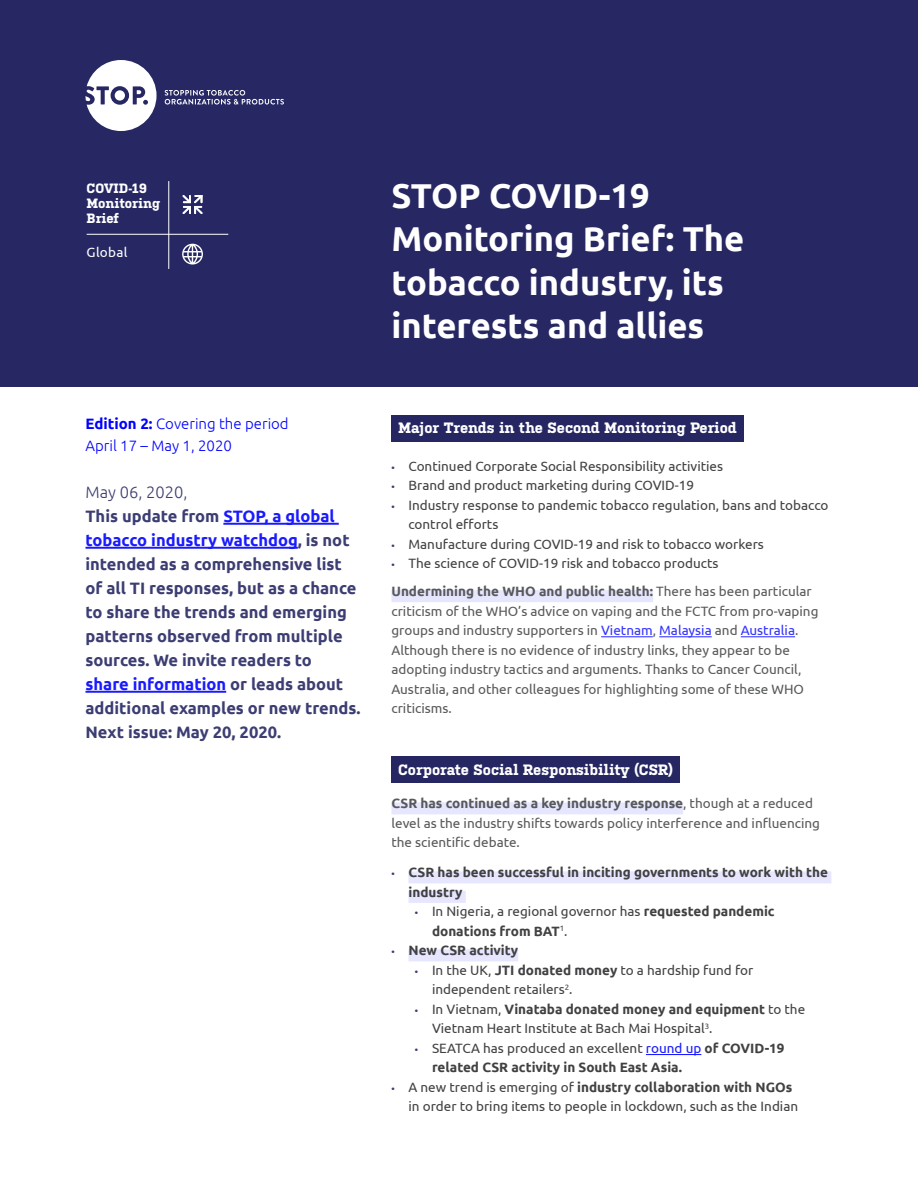
<style>
.page{position:relative;width:918px;height:1188px;background:#fff}
.page>*{position:absolute;margin:0;border:0;box-sizing:border-box;transform-origin:0 0}
.t1{font:700 34.5px/43.5px "Ubuntu";color:#fff}
.t2{font:700 16.5px/24px "Ubuntu";color:#3c3d72}
.t3{font:700 15px "Kulturista";color:#fff}
.t4{font:300 15px/22.5px "Ubuntu";color:#00f}
.t5{font:13.5px/19.5px "Ubuntu";color:#414042}
.t6{font:13.5px/19.5px "Ubuntu";color:#58595b}
.t7{font:700 13.5px/19.5px "Ubuntu";color:#414042}
.t8{font:700 13.5px/15px "Kulturista";color:#fff}
.t9{font:13.5px "Ubuntu";letter-spacing:.02em;color:#fff}
.s1{font-weight:700}
.s2{font-weight:300}
.s3{color:#1a1aff}
.s4{font-weight:700;font-size:9px;color:#3c3d72}
.s5{font-weight:700;color:#58595b}
.s6{color:#58595b}
.s7{color:#33f}
.s8{font-size:9px;color:#3c3d72}
.s9{font-weight:400}
.s10{font-weight:400;color:#1a1aff}
</style>
<div class="page">
<hr style="left:223px;top:523px;width:116px;height:2px;background:#1a1aff">
<hr style="left:86px;top:547px;width:212px;height:2px;background:#1a1aff">
<hr style="left:86px;top:691px;width:140px;height:2px;background:#1a1aff">
<div style="left:392px;top:415px;width:352px;height:27px;background:#262762"></div>
<div style="left:392px;top:590px;width:261px;height:12px;background:#e6e6ff"></div>
<hr style="left:601px;top:636px;width:52px;height:1px;background:#33f">
<hr style="left:659px;top:636px;width:53px;height:1px;background:#33f">
<hr style="left:741px;top:636px;width:54px;height:1px;background:#33f">
<div style="left:392px;top:756px;width:288px;height:27px;background:#262762"></div>
<div style="left:392px;top:802px;width:291px;height:12px;background:#e6e6ff"></div>
<div style="left:409px;top:871px;width:422px;height:12px;background:#e6e6ff"></div>
<div style="left:409px;top:891px;width:57px;height:12px;background:#e6e6ff"></div>
<div style="left:409px;top:949px;width:109px;height:12px;background:#e6e6ff"></div>
<hr style="left:646px;top:1054px;width:55px;height:1px;background:#1a1aff">
<div style="left:0;top:0;width:918px;height:387px;background:#272863"></div>
<svg style="left:165px;top:90px;width:119px;height:15px"></svg>
<svg style="left:86px;top:60px;width:71px;height:71px"></svg>
<div style="left:115px;top:90px;width:10px;height:11px;background:#fff;border-radius:50%"></div>
<hr style="left:169px;top:181px;width:1px;height:88px;background:#fff">
<hr style="left:87px;top:234px;width:141px;height:1px;background:#fff">
<svg style="left:183px;top:195px;width:20px;height:19px"></svg>
<svg style="left:182px;top:244px;width:21px;height:21px"></svg>
<p class="t8" style="left:87px;top:181px;width:75px">COVID-19<br>Monitoring<br>Brief</p>
<p class="t9" style="left:87px;top:244px;width:42px">Global</p>
<p class="t4" style="left:86px;top:412px;width:205px"><span class="s1">Edition 2:</span> Covering the period<br>April 17 – May 1, 2020</p>
<p class="t2" style="left:86px;top:480px;width:277px"><span class="s2">May 06, 2020,<br></span>This update from <span class="s3">STOP, a global tobacco industry watchdog</span>, is not intended as a comprehensive list of all TI responses, but as a chance to share the trends and emerging patterns observed from multiple sources. We invite readers to<br><span class="s3">share information</span> or leads about additional examples or new trends.<br>Next issue: May 20, 2020.</p>
<h1 class="t1" style="left:392px;top:173px;width:354px">STOP COVID-19<br>Monitoring Brief: The tobacco industry, its interests and allies</h1>
<p class="t3" style="left:398px;top:420px;width:340px">Major Trends in the Second Monitoring Period</p>
<p class="t5" style="left:392px;top:456px;width:333px"><span class="s4">•</span> Continued Corporate Social Responsibility activities</p>
<p class="t5" style="left:392px;top:475px;width:304px"><span class="s4">•</span> Brand and product marketing during COVID-19</p>
<p class="t5" style="left:409px;top:495px;width:421px;text-indent:-17px"><span class="s4">•</span> Industry response to pandemic tobacco regulation, bans and tobacco control efforts</p>
<p class="t5" style="left:392px;top:534px;width:374px"><span class="s4">•</span> Manufacture during COVID-19 and risk to tobacco workers</p>
<p class="t5" style="left:391px;top:549px;width:422px;line-height:27.8px"><span class="s4">•</span> The science of COVID-19 risk and tobacco products<br><span class="s5">Undermining the WHO and public health:</span> <span class="s6">There has been particular</span></p>
<p class="t6" style="left:391px;top:601px;width:428px">criticism of the WHO’s advice on vaping and the FCTC from pro-vaping groups and industry supporters in <span class="s7">Vietnam</span>, <span class="s7">Malaysia</span> and <span class="s7">Australia</span>.<br>Although there is no evidence of industry links, they appear to be adopting industry tactics and arguments. Thanks to Cancer Council, Australia, and other colleagues for highlighting some of these WHO criticisms.</p>
<p class="t3" style="left:398px;top:761px;width:276px">Corporate Social Responsibility (CSR)</p>
<p class="t6" style="left:392px;top:793px;width:430px"><span class="s1">CSR has continued as a key industry response</span>, though at a reduced level as the industry shifts towards policy interference and influencing the scientific debate.</p>
<p class="t7" style="left:409px;top:863px;width:421px;text-indent:-17px"><span class="s8">•</span> CSR has been successful in inciting governments to work with the industry</p>
<p class="t7" style="left:432px;top:902px;width:344px;text-indent:-17px"><span class="s8">•</span> <span class="s9">In Nigeria, a regional governor has</span> requested pandemic donations from BAT<sup>1</sup><span class="s9">.</span></p>
<p class="t7" style="left:392px;top:941px;width:128px"><span class="s8">•</span> New CSR activity</p>
<p class="t5" style="left:432px;top:960px;width:323px;text-indent:-17px"><span class="s4">•</span> In the UK, <span class="s1">JTI donated money</span> to a hardship fund for independent retailers<sup>2</sup>.</p>
<p class="t5" style="left:432px;top:999px;width:375px;text-indent:-17px"><span class="s4">•</span> In Vietnam, <span class="s1">Vinataba donated money and equipment</span> to the<br>Vietnam Heart Institute at Bach Mai Hospital<sup>3</sup>.</p>
<p class="t7" style="left:432px;top:1038px;width:354px;text-indent:-17px"><span class="s8">•</span> <span class="s9">SEATCA has produced an excellent</span> <span class="s10">round up</span> of COVID-19 related CSR activity in South East Asia.</p>
<p class="t5" style="left:409px;top:1077px;width:391px;text-indent:-17px"><span class="s4">•</span> A new trend is emerging of <span class="s1">industry collaboration with NGOs </span>in order to bring items to people in lockdown, such as the Indian</p>
</div>
